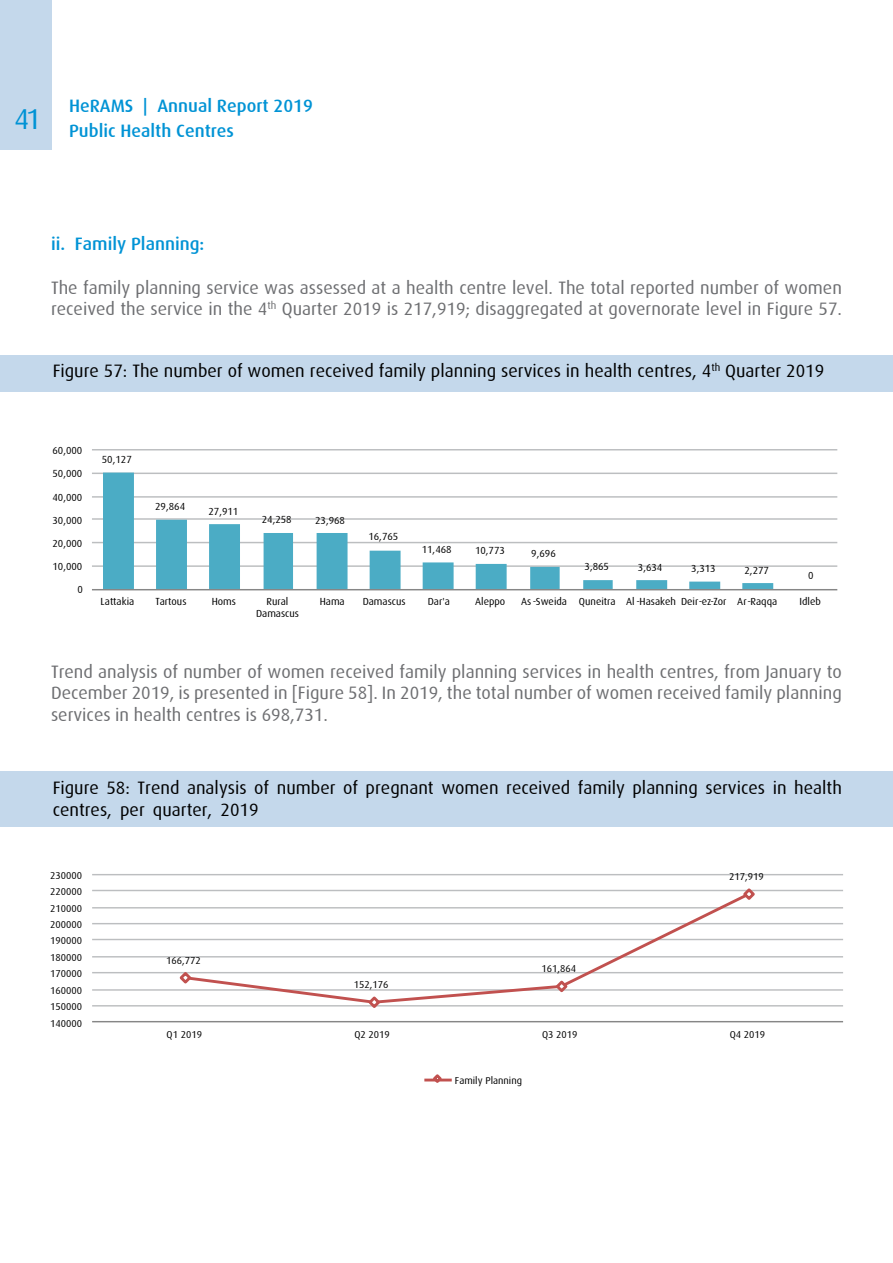
<style>
.page{position:relative;width:893px;height:1263px;background:#fff}
.page>*{position:absolute;margin:0;border:0;box-sizing:border-box;transform-origin:0 0}
.t1{font:28.8px "Dax";color:#0093d5}
.t2{font:18px/21.6px "Dax";color:#6d6e71}
.t3{font:18px/21.6px "Dax";color:#000}
.t4{font:500 18px/24.6px "Dax";color:#0093d5}
.t5{font:10.35px/11.9px "Dax";color:#010101;text-align:center}
.t6{font:10.05px "Dax";color:#010101}
</style>
<div class="page">
<div style="left:0;top:0;width:51px;height:150px;background:#c4d8eb"></div>
<div style="left:0;top:355px;width:893px;height:37px;background:#c4d8eb"></div>
<div style="left:0;top:772px;width:893px;height:55px;background:#c4d8eb"></div>
<hr style="left:92px;top:1005px;width:751px;height:1px;background:#bcbec0">
<hr style="left:92px;top:989px;width:751px;height:2px;background:#bcbec0">
<hr style="left:92px;top:972px;width:751px;height:1px;background:#bcbec0">
<hr style="left:92px;top:956px;width:751px;height:1px;background:#bcbec0">
<hr style="left:92px;top:939px;width:751px;height:1px;background:#bcbec0">
<hr style="left:92px;top:923px;width:751px;height:1px;background:#bcbec0">
<hr style="left:92px;top:907px;width:751px;height:1px;background:#bcbec0">
<hr style="left:92px;top:890px;width:751px;height:1px;background:#bcbec0">
<hr style="left:92px;top:874px;width:751px;height:1px;background:#bcbec0">
<hr style="left:92px;top:1021px;width:751px;height:1px;background:#868686">
<svg style="left:182px;top:891px;width:570px;height:112px"></svg>
<svg style="left:177px;top:969px;width:17px;height:17px"></svg>
<svg style="left:366px;top:994px;width:17px;height:14px"></svg>
<svg style="left:553px;top:978px;width:17px;height:17px"></svg>
<svg style="left:741px;top:888px;width:16px;height:14px"></svg>
<hr style="left:424px;top:1078px;width:28px;height:3px;background:#c1514f">
<svg style="left:430px;top:1074px;width:14px;height:9px"></svg>
<hr style="left:92px;top:565px;width:745px;height:2px;background:#bcbec0">
<hr style="left:92px;top:542px;width:745px;height:1px;background:#bcbec0">
<hr style="left:92px;top:518px;width:745px;height:2px;background:#bcbec0">
<hr style="left:92px;top:496px;width:745px;height:2px;background:#bcbec0">
<hr style="left:92px;top:473px;width:745px;height:1px;background:#bcbec0">
<hr style="left:92px;top:449px;width:745px;height:1px;background:#bcbec0">
<svg style="left:103px;top:473px;width:670px;height:116px"></svg>
<hr style="left:92px;top:589px;width:745px;height:1px;background:#868686">
<h1 class="t1" style="left:14px;top:102px;width:29px">41</h1>
<p class="t4" style="left:69px;top:93px;width:245px">HeRAMS | Annual Report 2019<br>Public Health Centres</p>
<p class="t4" style="left:51px;top:232px;width:155px">ii. Family Planning:</p>
<p class="t2" style="left:51px;top:276px;width:792px">The family planning service was assessed at a health centre level. The total reported number of women received the service in the 4<sup>th</sup> Quarter 2019 is 217,919; disaggregated at governorate level in Figure 57.</p>
<p class="t3" style="left:53px;top:360px;width:773px">Figure 57: The number of women received family planning services in health centres, 4<sup>th</sup> Quarter 2019</p>
<p class="t5" style="left:52px;top:445px;width:31px">60,000</p>
<p class="t5" style="left:52px;top:468px;width:31px">50,000</p>
<p class="t5" style="left:52px;top:491px;width:31px">40,000</p>
<p class="t5" style="left:52px;top:514px;width:31px">30,000</p>
<p class="t5" style="left:52px;top:537px;width:31px">20,000</p>
<p class="t5" style="left:52px;top:561px;width:31px">10,000</p>
<p class="t5" style="left:77px;top:584px;width:7px">0</p>
<p class="t5" style="left:102px;top:454px;width:31px">50,127</p>
<p class="t5" style="left:155px;top:500px;width:31px">29,864</p>
<p class="t5" style="left:208px;top:505px;width:31px">27,911</p>
<p class="t5" style="left:262px;top:513px;width:31px">24,258</p>
<p class="t5" style="left:315px;top:514px;width:31px">23,968</p>
<p class="t5" style="left:368px;top:531px;width:31px">16,765</p>
<p class="t5" style="left:422px;top:543px;width:31px">11,468</p>
<p class="t5" style="left:475px;top:545px;width:31px">10,773</p>
<p class="t5" style="left:531px;top:547px;width:26px">9,696</p>
<p class="t5" style="left:585px;top:561px;width:26px">3,865</p>
<p class="t5" style="left:638px;top:561px;width:26px">3,634</p>
<p class="t5" style="left:691px;top:562px;width:26px">3,313</p>
<p class="t5" style="left:744px;top:564px;width:26px">2,277</p>
<p class="t5" style="left:808px;top:570px;width:7px">0</p>
<p class="t5" style="left:101px;top:596px;width:35px">Lattakia</p>
<p class="t5" style="left:155px;top:596px;width:33px">Tartous</p>
<p class="t5" style="left:212px;top:596px;width:26px">Homs</p>
<p class="t5" style="left:256px;top:596px;width:45px">Rural<br>Damascus</p>
<p class="t5" style="left:320px;top:596px;width:27px">Hama</p>
<p class="t5" style="left:363px;top:596px;width:45px">Damascus</p>
<p class="t5" style="left:428px;top:596px;width:24px">Dar'a</p>
<p class="t5" style="left:475px;top:596px;width:32px">Aleppo</p>
<p class="t5" style="left:521px;top:596px;width:258px">As -Sweida Quneitra Al -Hasakeh Deir-ez-Zor Ar-Raqqa</p>
<p class="t5" style="left:799px;top:596px;width:23px">Idleb</p>
<p class="t2" style="left:51px;top:660px;width:792px;text-align:justify">Trend analysis of number of women received family planning services in health centres, from January to December 2019, is presented in [Figure 58]. In 2019, the total number of women received family planning services in health centres is 698,731.</p>
<p class="t3" style="left:53px;top:777px;width:791px">Figure 58: Trend analysis of number of pregnant women received family planning services in health centres, per quarter, 2019</p>
<p class="t6" style="left:50px;top:869px;width:33px">230000</p>
<p class="t6" style="left:50px;top:886px;width:33px">220000</p>
<p class="t6" style="left:50px;top:902px;width:33px">210000</p>
<p class="t6" style="left:50px;top:919px;width:33px">200000</p>
<p class="t6" style="left:50px;top:935px;width:33px">190000</p>
<p class="t6" style="left:50px;top:952px;width:33px">180000</p>
<p class="t6" style="left:50px;top:968px;width:33px">170000</p>
<p class="t6" style="left:50px;top:984px;width:33px">160000</p>
<p class="t6" style="left:50px;top:1001px;width:33px">150000</p>
<p class="t6" style="left:50px;top:1017px;width:33px">140000</p>
<p class="t6" style="left:166px;top:954px;width:36px">166,772</p>
<p class="t6" style="left:354px;top:978px;width:36px">152,176</p>
<p class="t6" style="left:541px;top:963px;width:36px">161,864</p>
<p class="t6" style="left:729px;top:870px;width:36px">217,919</p>
<p class="t6" style="left:167px;top:1029px;width:37px">Q1 2019</p>
<p class="t6" style="left:354px;top:1029px;width:37px">Q2 2019</p>
<p class="t6" style="left:542px;top:1029px;width:37px">Q3 2019</p>
<p class="t6" style="left:730px;top:1029px;width:37px">Q4 2019</p>
<p class="t6" style="left:455px;top:1075px;width:69px">Family Planning</p>
</div>
